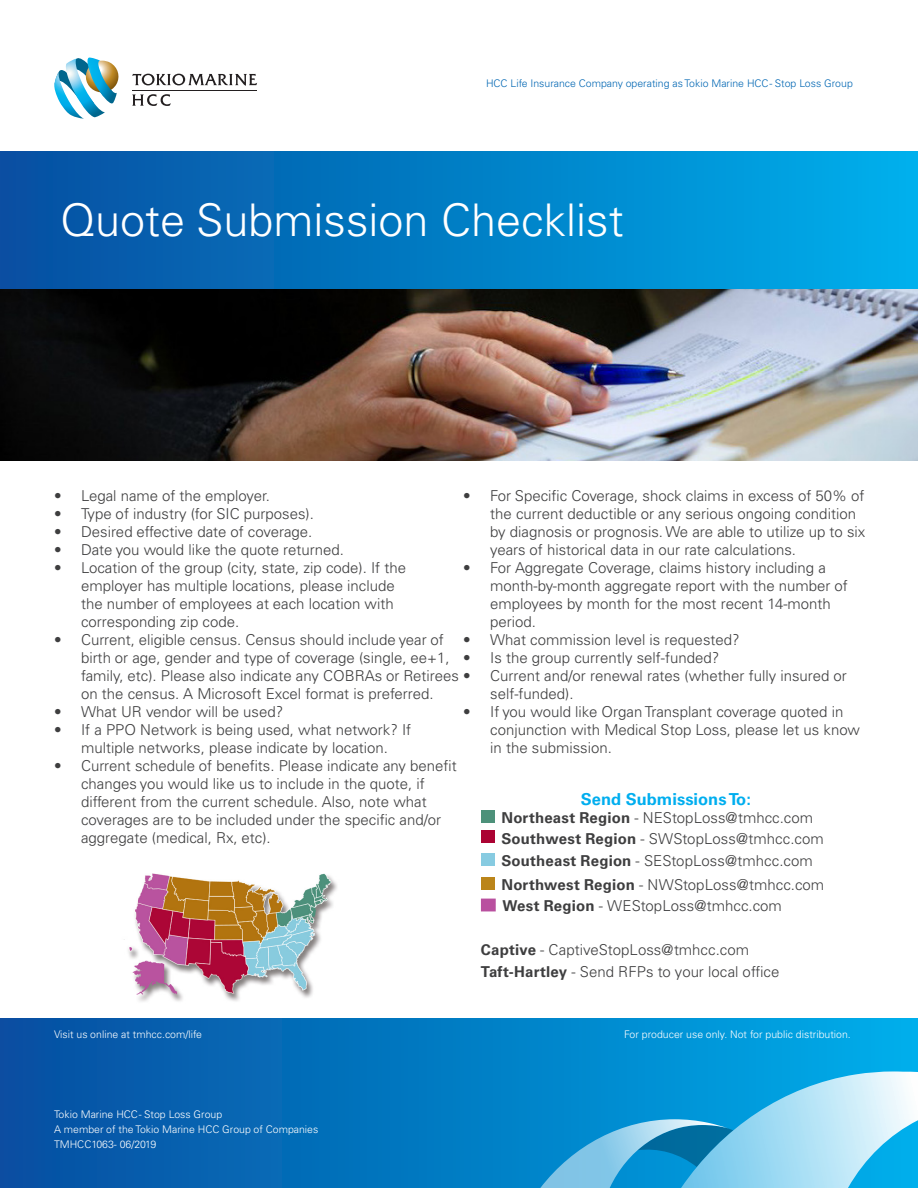
<style>
.page{position:relative;width:918px;height:1188px;background:#fff}
.page>*{position:absolute;margin:0;border:0;box-sizing:border-box;transform-origin:0 0}
.Title_Pamplet_30_36{font:300 45px "Univers LT Pro 45";color:#fff}
.t1{font:700 16.5px "Univers LT Pro 65";color:#00aeef}
.Black_Subhead__9_12{font:300 15px/18px "Univers LT Pro 45";color:#3e3e3f}
.Body_Copy_Small__8_1{font:300 15px "Univers LT Pro 45";color:#3e3e3f}
.Fine_Print__Reversed{font:300 10.5px "Univers LT Pro 45";color:#fff}
.Fine_Print__Reversed-2{font:300 10.5px "Univers LT Pro 45";color:#0166b3}
.s1{font-family:"Univers LT Pro 65";font-weight:700}
</style>
<div class="page">
<img style="left:0;top:288px;width:918px;height:172px">
<div style="left:0;top:151px;width:918px;height:137px;background:linear-gradient(to right,#074ea0,#00afec)"></div>
<hr style="left:132px;top:90px;width:125px;height:1px;background:#231f20">
<svg style="left:132px;top:74px;width:125px;height:12px"></svg>
<svg style="left:132px;top:94px;width:39px;height:12px"></svg>
<svg style="left:54px;top:57px;width:65px;height:62px"></svg>
<div style="left:481px;top:810px;width:14px;height:13px;background:#4d917a"></div>
<div style="left:481px;top:830px;width:14px;height:13px;background:#ab0333"></div>
<div style="left:481px;top:853px;width:14px;height:13px;background:#87cbe1"></div>
<div style="left:481px;top:877px;width:14px;height:13px;background:#bb851a"></div>
<div style="left:481px;top:899px;width:15px;height:12px;background:#b9509f"></div>
<img style="left:124px;top:873px;width:213px;height:129px">
<div style="left:0;top:1018px;width:918px;height:170px;background:linear-gradient(to right,#074da0,#00aeea)"></div>
<svg style="left:540px;top:1071px;width:378px;height:117px;background:#55b7e2"></svg>
<p class="Fine_Print__Reversed-2" style="left:486px;top:77px;width:368px">HCC Life Insurance Company operating as Tokio Marine HCC - Stop Loss Group</p>
<p class="Title_Pamplet_30_36" style="left:60px;top:191px;width:565px">Quote Submission Checklist</p>
<p class="Black_Subhead__9_12" style="left:490px;top:487px;width:377px;text-indent:-27px">• For Specific Coverage, shock claims in excess of 50% of the current deductible or any serious ongoing condition by diagnosis or prognosis. We are able to utilize up to six years of historical data in our rate calculations.</p>
<p class="Black_Subhead__9_12" style="left:490px;top:559px;width:359px;text-indent:-27px">• For Aggregate Coverage, claims history including a month-by-month aggregate report with the number of employees by month for the most recent 14-month period.</p>
<p class="Black_Subhead__9_12" style="left:463px;top:631px;width:278px">• What commission level is requested?</p>
<p class="Black_Subhead__9_12" style="left:463px;top:649px;width:258px">• Is the group currently self-funded?</p>
<p class="Black_Subhead__9_12" style="left:490px;top:685px;width:85px">self-funded).</p>
<p class="Black_Subhead__9_12" style="left:490px;top:703px;width:371px;text-indent:-27px">• If you would like Organ Transplant coverage quoted in conjunction with Medical Stop Loss, please let us know in the submission.</p>
<p class="t1" style="left:581px;top:787px;width:172px">Send Submissions To:</p>
<p class="Black_Subhead__9_12" style="left:501px;top:808px;width:313px"><span class="s1">Northeast Region</span> - NEStopLoss@tmhcc.com</p>
<p class="Black_Subhead__9_12" style="left:501px;top:829px;width:324px"><span class="s1">Southwest Region</span> - SWStopLoss@tmhcc.com</p>
<p class="Body_Copy_Small__8_1" style="left:501px;top:851px;width:313px"><span class="s1">Southeast Region</span> - SEStopLoss@tmhcc.com</p>
<p class="Black_Subhead__9_12" style="left:501px;top:875px;width:324px"><span class="s1">Northwest Region</span> - NWStopLoss@tmhcc.com</p>
<p class="Black_Subhead__9_12" style="left:502px;top:897px;width:281px"><span class="s1">West Region</span> - WEStopLoss@tmhcc.com</p>
<p class="Black_Subhead__9_12" style="left:481px;top:941px;width:270px"><span class="s1">Captive</span> - CaptiveStopLoss@tmhcc.com</p>
<p class="Black_Subhead__9_12" style="left:481px;top:962px;width:300px"><span class="s1">Taft-Hartley</span> - Send RFPs to your local office</p>
<p class="Black_Subhead__9_12" style="left:54px;top:487px;width:218px">• Legal name of the employer.</p>
<p class="Black_Subhead__9_12" style="left:54px;top:505px;width:261px">• Type of industry (for SIC purposes).</p>
<p class="Black_Subhead__9_12" style="left:54px;top:523px;width:260px">• Desired effective date of coverage.</p>
<p class="Black_Subhead__9_12" style="left:54px;top:541px;width:292px">• Date you would like the quote returned.</p>
<p class="Black_Subhead__9_12" style="left:81px;top:559px;width:327px;text-indent:-27px">• Location of the group (city, state, zip code). If the employer has multiple locations, please include the number of employees at each location with corresponding zip code.</p>
<p class="Black_Subhead__9_12" style="left:81px;top:631px;width:767px;text-indent:-27px">• Current, eligible census. Census should include year of<br>birth or age, gender and type of coverage (single, ee+1,<br>family, etc). Please also indicate any COBRAs or Retirees • Current and/or renewal rates (whether fully insured or on the census. A Microsoft Excel format is preferred.</p>
<p class="Black_Subhead__9_12" style="left:54px;top:703px;width:231px">• What UR vendor will be used?</p>
<p class="Black_Subhead__9_12" style="left:54px;top:721px;width:359px;text-align:center">• If a PPO Network is being used, what network? If multiple networks, please indicate by location.</p>
<p class="Black_Subhead__9_12" style="left:81px;top:757px;width:377px;text-indent:-27px">• Current schedule of benefits. Please indicate any benefit changes you would like us to include in the quote, if different from the current schedule. Also, note what coverages are to be included under the specific and/or aggregate (medical, Rx, etc).</p>
<p class="Fine_Print__Reversed" style="left:54px;top:1027px;width:149px">Visit us online at tmhcc.com/life</p>
<p class="Fine_Print__Reversed" style="left:624px;top:1027px;width:228px">For producer use only. Not for public distribution.</p>
<p class="Fine_Print__Reversed" style="left:54px;top:1107px;width:170px">Tokio Marine HCC - Stop Loss Group</p>
<p class="Fine_Print__Reversed" style="left:54px;top:1122px;width:266px">A member of the Tokio Marine HCC Group of Companies</p>
<p class="Fine_Print__Reversed" style="left:54px;top:1137px;width:104px">TMHCC1063- 06/2019</p>
</div>
